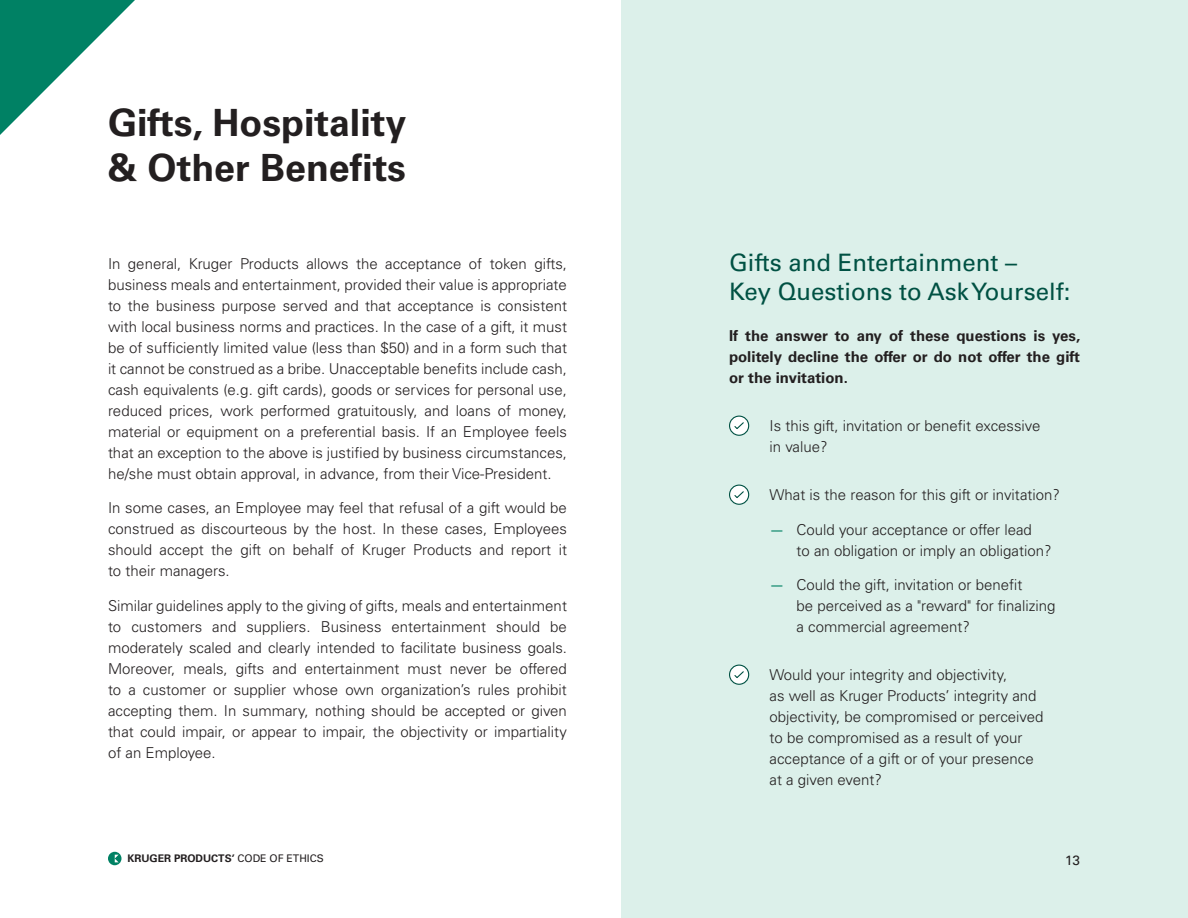
<style>
.page{position:relative;width:1188px;height:918px;background:#fff}
.page>*{position:absolute;margin:0;border:0;box-sizing:border-box;transform-origin:0 0}
.TITRE{font:700 37.5px/45px "Univers";color:#231f20}
.ST{font:24px/28.8px "Univers";color:#005143}
.TXT{font:300 15px/21px "Univers";color:#231f20}
.TXT-2{font:700 15px/21px "Univers";color:#231f20;text-align:justify}
.t1{font:13.5px "Univers";color:#231f20}
.t2{font:700 10.5px "Univers";color:#231f20}
.s1{font-weight:400;color:#008164}
.s2{font-weight:400}
</style>
<div class="page">
<div style="left:621px;top:0;width:567px;height:918px;background:#dcf0ea"></div>
<svg style="left:729px;top:415px;width:21px;height:21px"></svg>
<svg style="left:729px;top:484px;width:21px;height:21px"></svg>
<svg style="left:729px;top:664px;width:21px;height:21px"></svg>
<svg style="left:0;top:0;width:135px;height:135px"></svg>
<svg style="left:108px;top:852px;width:14px;height:13px"></svg>
<svg style="left:115px;top:855px;width:4px;height:7px"></svg>
<p class="TITRE" style="left:108px;top:101px;width:300px">Gifts, Hospitality &amp; Other Benefits</p>
<p class="TXT" style="left:108px;top:253px;width:461px;text-align:justify">In general, Kruger Products allows the acceptance of token gifts, business meals and entertainment, provided their value is appropriate to the business purpose served and that acceptance is consistent with local business norms and practices. In the case of a gift, it must be of sufficiently limited value (less than $50) and in a form such that it cannot be construed as a bribe. Unacceptable benefits include cash, cash equivalents (e.g. gift cards), goods or services for personal use, reduced prices, work performed gratuitously, and loans of money, material or equipment on a preferential basis. If an Employee feels that an exception to the above is justified by business circumstances, he/she must obtain approval, in advance, from their Vice-President.</p>
<p class="TXT" style="left:108px;top:497px;width:461px;text-align:justify">In some cases, an Employee may feel that refusal of a gift would be construed as discourteous by the host. In these cases, Employees should accept the gift on behalf of Kruger Products and report it to their managers.</p>
<p class="TXT" style="left:108px;top:595px;width:461px;text-align:justify">Similar guidelines apply to the giving of gifts, meals and entertainment to customers and suppliers. Business entertainment should be moderately scaled and clearly intended to facilitate business goals.<br>Moreover, meals, gifts and entertainment must never be offered to a customer or supplier whose own organization’s rules prohibit accepting them. In summary, nothing should be accepted or given that could impair, or appear to impair, the objectivity or impartiality of an Employee.</p>
<p class="ST" style="left:729px;top:248px;width:343px">Gifts and Entertainment –<br>Key Questions to Ask Yourself:</p>
<p class="TXT-2" style="left:729px;top:326px;width:353px">If the answer to any of these questions is yes, politely decline the offer or do not offer the gift or the invitation.</p>
<p class="TXT" style="left:770px;top:416px;width:272px">Is this gift, invitation or benefit excessive in value?</p>
<p class="TXT" style="left:770px;top:485px;width:292px">What is the reason for this gift or invitation?</p>
<p class="TXT" style="left:796px;top:519px;width:257px;text-indent:-27px"><span class="s1">—</span> Could your acceptance or offer lead<br>to an obligation or imply an obligation?</p>
<p class="TXT" style="left:796px;top:575px;width:260px;text-indent:-27px"><span class="s1">—</span> Could the gift, invitation or benefit<br>be perceived as a "reward" for finalizing a commercial agreement?</p>
<p class="TXT" style="left:770px;top:665px;width:275px">Would your integrity and objectivity,<br>as well as Kruger Products’ integrity and objectivity, be compromised or perceived to be compromised as a result of your acceptance of a gift or of your presence at a given event?</p>
<p class="t2" style="left:127px;top:852px;width:198px">KRUGER PRODUCTS’ <span class="s2">CODE OF ETHICS</span></p>
<p class="t1" style="left:1065px;top:852px;width:16px">13</p>
</div>
